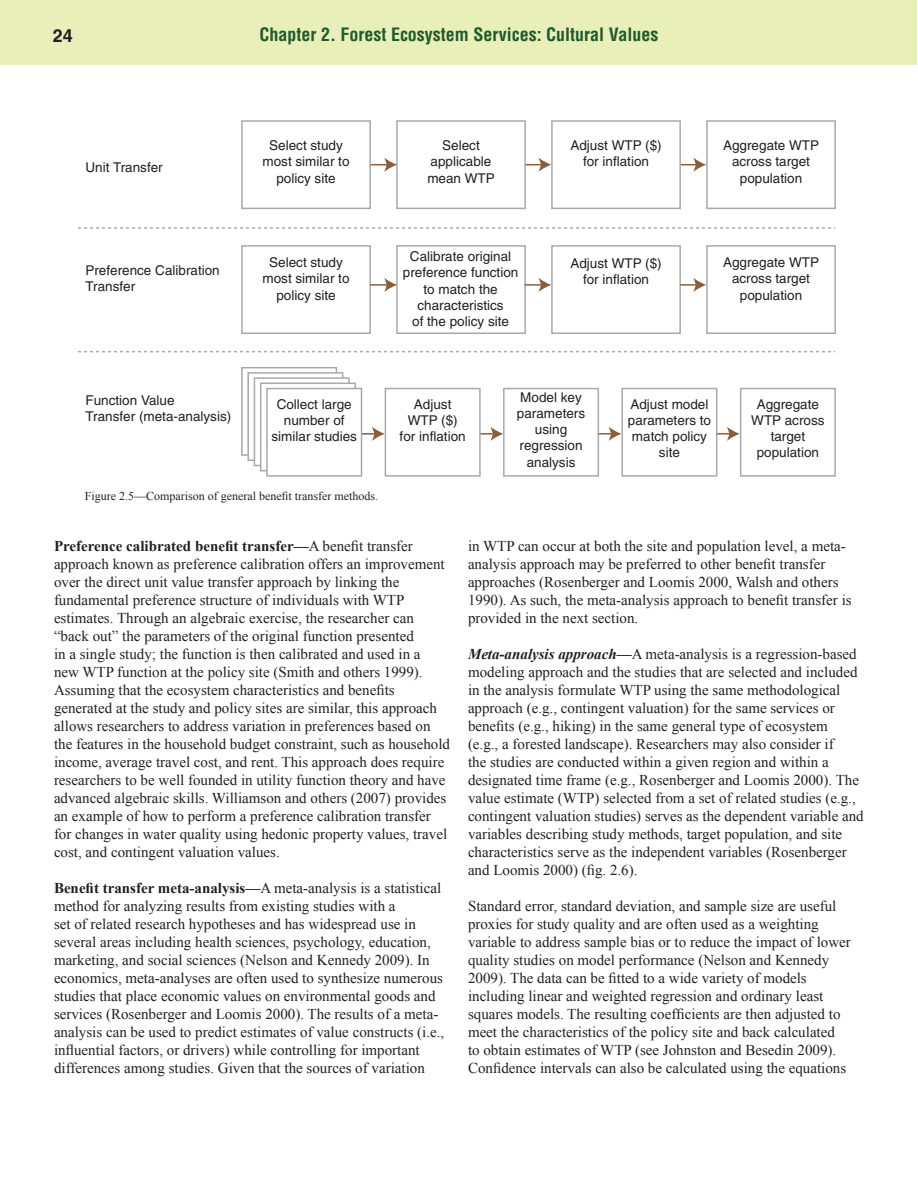
<style>
.page{position:relative;width:918px;height:1188px;background:#fff}
.page>*{position:absolute;margin:0;border:0;box-sizing:border-box;transform-origin:0 0}
.t1{font:700 condensed 18px "Helvetica LT Std";color:#1f592d}
.t2{font:700 18px "Helvetica LT Std";color:#231f20}
.Text{font:15px/18px "Times New Roman";color:#231f20}
.t3{font:13.5px/16.2px "Helvetica LT Std";color:#231f20;text-align:center}
.fig_caption{font:12px "Times New Roman";color:#231f20}
.s1{font-weight:700}
.s2{font-weight:700;font-style:italic}
</style>
<div class="page">
<div style="left:0;top:0;width:917px;height:65px;background:#e9efb9"></div>
<svg style="left:78px;top:157px;width:758px;height:320px"></svg>
<div style="left:396px;top:245px;width:130px;height:89px;border:2px solid #a8a9ad"></div>
<div style="left:241px;top:245px;width:130px;height:89px;border:2px solid #a8a9ad"></div>
<div style="left:706px;top:245px;width:130px;height:89px;border:2px solid #a8a9ad"></div>
<div style="left:740px;top:388px;width:96px;height:89px;border:2px solid #a8a9ad"></div>
<div style="left:621px;top:388px;width:96px;height:89px;border:2px solid #a8a9ad"></div>
<div style="left:503px;top:388px;width:96px;height:89px;border:2px solid #a8a9ad"></div>
<div style="left:385px;top:388px;width:96px;height:89px;border:2px solid #a8a9ad"></div>
<div style="left:267px;top:389px;width:95px;height:87px;background:#fff"></div>
<div style="left:266px;top:388px;width:96px;height:89px;border:2px solid #a8a9ad"></div>
<div style="left:551px;top:245px;width:130px;height:89px;border:2px solid #a8a9ad"></div>
<div style="left:396px;top:120px;width:130px;height:89px;border:2px solid #a8a9ad"></div>
<div style="left:706px;top:120px;width:130px;height:89px;border:2px solid #a8a9ad"></div>
<div style="left:551px;top:120px;width:130px;height:89px;border:2px solid #a8a9ad"></div>
<svg style="left:78px;top:227px;width:757px;height:2px"></svg>
<svg style="left:78px;top:351px;width:757px;height:1px"></svg>
<svg style="left:371px;top:158px;width:26px;height:14px"></svg>
<svg style="left:524px;top:278px;width:27px;height:14px"></svg>
<svg style="left:680px;top:278px;width:26px;height:14px"></svg>
<svg style="left:370px;top:278px;width:27px;height:14px"></svg>
<div style="left:241px;top:120px;width:130px;height:89px;border:2px solid #a8a9ad"></div>
<p class="t2" style="left:53px;top:24px;width:22px">24</p>
<p class="t1" style="left:260px;top:24px;width:400px">Chapter 2. Forest Ecosystem Services: Cultural Values</p>
<p class="t3" style="left:85px;top:159px;width:79px">Unit Transfer</p>
<p class="t3" style="left:263px;top:137px;width:89px">Select study most similar to policy site</p>
<p class="t3" style="left:427px;top:137px;width:69px">Select applicable mean WTP</p>
<p class="t3" style="left:570px;top:137px;width:93px">Adjust WTP ($) for inflation</p>
<p class="t3" style="left:723px;top:137px;width:98px">Aggregate WTP across target population</p>
<p class="t3" style="left:85px;top:262px;width:136px;text-align:left">Preference Calibration<br>Transfer</p>
<p class="t3" style="left:85px;top:392px;width:147px;text-align:left">Function Value<br>Transfer (meta-analysis)</p>
<p class="t3" style="left:263px;top:254px;width:89px">Select study most similar to policy site</p>
<p class="t3" style="left:403px;top:248px;width:117px">Calibrate original preference function to match the characteristics<br>of the policy site</p>
<p class="t3" style="left:723px;top:254px;width:98px">Aggregate WTP across target population</p>
<p class="t3" style="left:570px;top:255px;width:93px">Adjust WTP ($) for inflation</p>
<p class="t3" style="left:272px;top:396px;width:87px">Collect large number of similar studies</p>
<p class="t3" style="left:517px;top:389px;width:70px">Model key parameters using regression analysis</p>
<p class="t3" style="left:751px;top:396px;width:75px">Aggregate<br>WTP across target population</p>
<p class="t3" style="left:400px;top:396px;width:68px">Adjust<br>WTP ($) for inflation</p>
<p class="t3" style="left:628px;top:396px;width:85px">Adjust model parameters to match policy site</p>
<p class="fig_caption" style="left:85px;top:488px;width:295px">Figure 2.5—Comparison of general benefit transfer methods.</p>
<p class="Text" style="left:54px;top:537px;width:398px"><span class="s1">Preference calibrated benefit transfer—</span>A benefit transfer approach known as preference calibration offers an improvement over the direct unit value transfer approach by linking the fundamental preference structure of individuals with WTP estimates. Through an algebraic exercise, the researcher can “back out” the parameters of the original function presented<br>in a single study; the function is then calibrated and used in a<br>new WTP function at the policy site (Smith and others 1999).<br>Assuming that the ecosystem characteristics and benefits generated at the study and policy sites are similar, this approach allows researchers to address variation in preferences based on the features in the household budget constraint, such as household income, average travel cost, and rent. This approach does require researchers to be well founded in utility function theory and have advanced algebraic skills. Williamson and others (2007) provides an example of how to perform a preference calibration transfer for changes in water quality using hedonic property values, travel cost, and contingent valuation values.</p>
<p class="Text" style="left:54px;top:879px;width:392px"><span class="s1">Benefit transfer meta-analysis—</span>A meta-analysis is a statistical method for analyzing results from existing studies with a<br>set of related research hypotheses and has widespread use in several areas including health sciences, psychology, education, marketing, and social sciences (Nelson and Kennedy 2009). In economics, meta-analyses are often used to synthesize numerous studies that place economic values on environmental goods and services (Rosenberger and Loomis 2000). The results of a meta&shy;analysis can be used to predict estimates of value constructs (i.e., influential factors, or drivers) while controlling for important differences among studies. Given that the sources of variation</p>
<p class="Text" style="left:468px;top:536px;width:385px">in WTP can occur at both the site and population level, a meta&shy;analysis approach may be preferred to other benefit transfer approaches (Rosenberger and Loomis 2000, Walsh and others 1990). As such, the meta-analysis approach to benefit transfer is provided in the next section.</p>
<p class="Text" style="left:468px;top:644px;width:397px"><span class="s2">Meta-analysis approach—</span>A meta-analysis is a regression-based modeling approach and the studies that are selected and included in the analysis formulate WTP using the same methodological approach (e.g., contingent valuation) for the same services or benefits (e.g., hiking) in the same general type of ecosystem<br>(e.g., a forested landscape). Researchers may also consider if<br>the studies are conducted within a given region and within a designated time frame (e.g., Rosenberger and Loomis 2000). The value estimate (WTP) selected from a set of related studies (e.g., contingent valuation studies) serves as the dependent variable and variables describing study methods, target population, and site characteristics serve as the independent variables (Rosenberger and Loomis 2000) (fig. 2.6).</p>
<p class="Text" style="left:468px;top:896px;width:384px">Standard error, standard deviation, and sample size are useful proxies for study quality and are often used as a weighting variable to address sample bias or to reduce the impact of lower quality studies on model performance (Nelson and Kennedy 2009). The data can be fitted to a wide variety of models including linear and weighted regression and ordinary least squares models. The resulting coefficients are then adjusted to meet the characteristics of the policy site and back calculated<br>to obtain estimates of WTP (see Johnston and Besedin 2009).<br>Confidence intervals can also be calculated using the equations</p>
</div>
